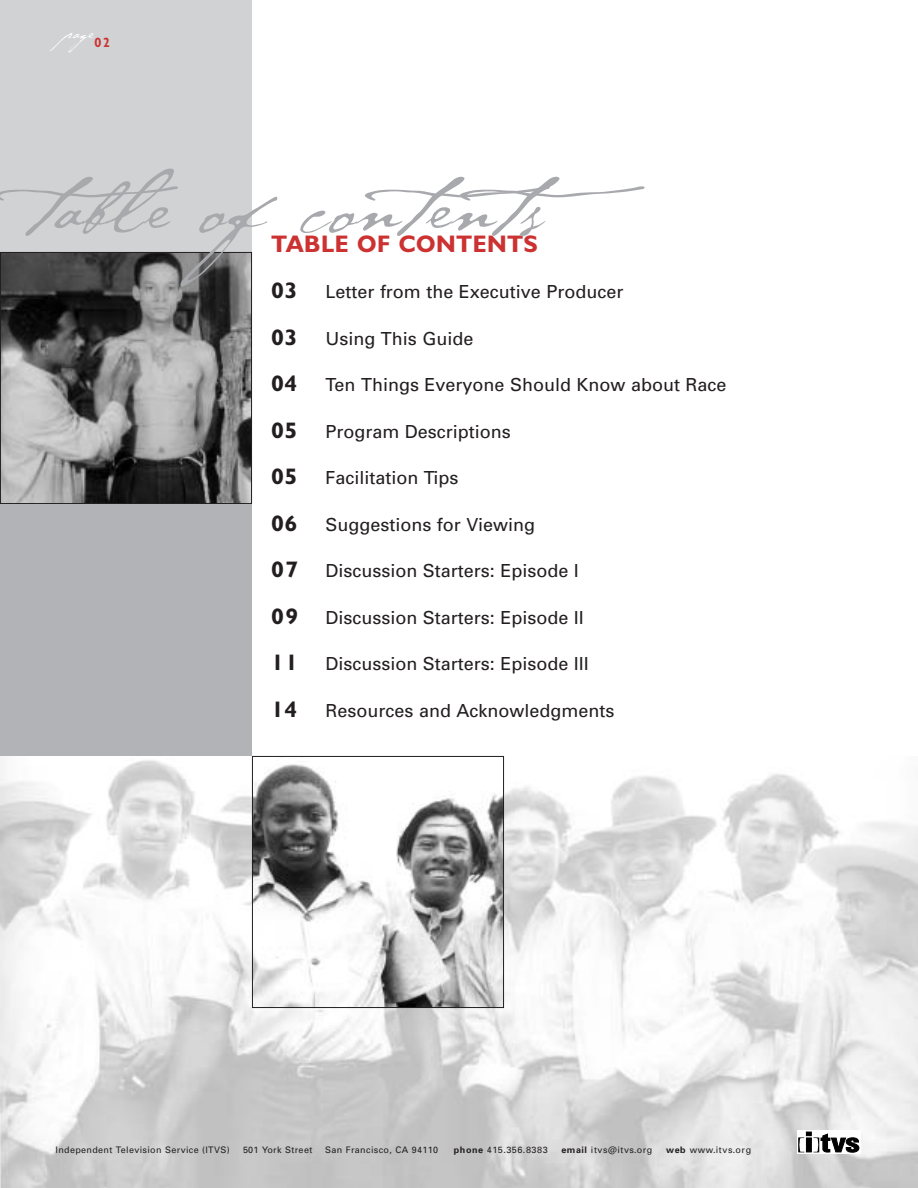
<style>
.page{position:relative;width:918px;height:1188px;background:#fff}
.page>*{position:absolute;margin:0;border:0;box-sizing:border-box;transform-origin:0 0}
.t1{font:87.9px "Cezanne";letter-spacing:.025em;color:#a8a9ad}
.t2{font:700 24px "Humanist 521 BT";letter-spacing:.025em;color:#cb3231}
.t3{font:700 22.5px "Humanist 521 BT";letter-spacing:.055em;color:#231f20}
.t4{font:21px "Cezanne";color:#fff}
.t5{font:18px "Univers";color:#231f20}
.t6{font:9px "Univers";letter-spacing:.04em;color:#231f20}
.t7{font:9px "Univers";letter-spacing:.06em;color:#231f20}
.s1{font-family:"Humanist 521 BT";font-weight:700;font-size:22.5px}
.s2{font-weight:700}
</style>
<div class="page">
<img style="left:0;top:756px;width:918px;height:432px">
<img style="left:254px;top:758px;width:248px;height:248px">
<div style="left:252px;top:756px;width:252px;height:252px;border:1px solid #231f20"></div>
<div style="left:0;top:0;width:252px;height:252px;background:#d1d2d4"></div>
<img style="left:2px;top:254px;width:248px;height:248px">
<div style="left:0;top:252px;width:252px;height:252px;border:1px solid #231f20"></div>
<div style="left:0;top:504px;width:252px;height:252px;background:#b2b3b7"></div>
<div style="left:797px;top:1130px;width:64px;height:24px;background:#fff"></div>
<svg style="left:798px;top:1132px;width:62px;height:26px"></svg>
<p class="t4" style="left:63px;top:19px;width:48px">page<sub>02</sub></p>
<h1 class="t1" style="left:31px;top:145px;width:653px">table ofcontents</h1>
<h2 class="t2" style="left:272px;top:235px;width:268px">TABLE OF CONTENTS</h2>
<p class="t3" style="left:272px;top:282px;width:27px">03</p>
<p class="t5" style="left:326px;top:285px;width:299px">Letter from the Executive Producer</p>
<p class="t3" style="left:272px;top:329px;width:27px">03</p>
<p class="t5" style="left:326px;top:332px;width:149px">Using This Guide</p>
<p class="t3" style="left:272px;top:375px;width:27px">04</p>
<p class="t5" style="left:326px;top:378px;width:403px">Ten Things Everyone Should Know about Race</p>
<p class="t3" style="left:272px;top:422px;width:27px">05</p>
<p class="t5" style="left:326px;top:425px;width:187px">Program Descriptions</p>
<p class="t3" style="left:272px;top:468px;width:27px">05</p>
<p class="t5" style="left:326px;top:471px;width:135px">Facilitation Tips</p>
<p class="t3" style="left:272px;top:515px;width:27px">06</p>
<p class="t5" style="left:326px;top:518px;width:211px">Suggestions for Viewing</p>
<p class="t5" style="left:272px;top:564px;width:309px"><span class="s1">07</span> Discussion Starters: Episode I</p>
<p class="t5" style="left:272px;top:611px;width:314px"><span class="s1">09</span> Discussion Starters: Episode II</p>
<p class="t5" style="left:272px;top:657px;width:319px"><span class="s1">11</span> Discussion Starters: Episode III</p>
<p class="t3" style="left:272px;top:701px;width:27px">14</p>
<p class="t5" style="left:326px;top:704px;width:290px">Resources and Acknowledgments</p>
<p class="t6" style="left:56px;top:1146px;width:176px">Independent Television Service (ITVS)</p>
<p class="t6" style="left:243px;top:1146px;width:71px">501 York Street</p>
<p class="t6" style="left:325px;top:1146px;width:114px">San Francisco, CA 94110</p>
<p class="t7" style="left:454px;top:1146px;width:95px"><span class="s2">phone</span> 415.356.8383</p>
<p class="t7" style="left:561px;top:1146px;width:93px"><span class="s2">email</span> itvs@itvs.org</p>
<p class="t7" style="left:666px;top:1146px;width:86px"><span class="s2">web</span> www.itvs.org</p>
</div>
